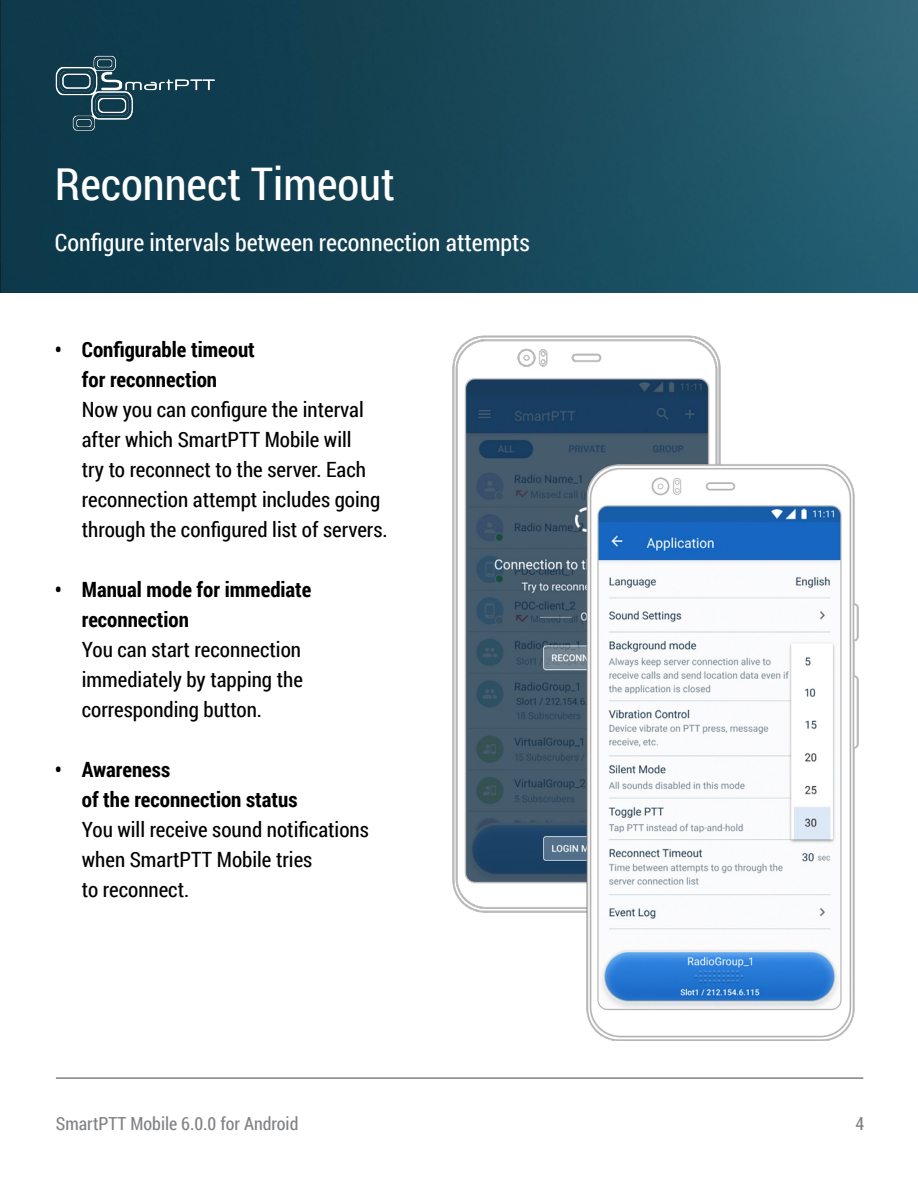
<style>
.page{position:relative;width:918px;height:1188px;background:#fff}
.page>*{position:absolute;margin:0;border:0;box-sizing:border-box;transform-origin:0 0}
.Зеленые_заголовки{font:45px "Roboto Condensed";color:#fff}
.t1{font:24px "Roboto Condensed";color:#fff}
.t2{font:21px/30px "Roboto Condensed";color:#000}
.t3{font:18px "Roboto Condensed";color:#808285}
.s1{font-weight:700}
</style>
<div class="page">
<hr style="left:56px;top:1077px;width:807px;height:2px;background:#808285">
<img style="left:0;top:0;width:918px;height:292px">
<img style="left:44px;top:47px;width:181px;height:92px">
<img style="left:452px;top:335px;width:269px;height:578px">
<img style="left:585px;top:461px;width:274px;height:580px">
<p class="Зеленые_заголовки" style="left:55px;top:152px;width:342px">Reconnect Timeout</p>
<p class="t1" style="left:55px;top:226px;width:477px">Configure intervals between reconnection attempts</p>
<p class="t2" style="left:82px;top:333px;width:307px;text-indent:-27px"><span class="s1">• Configurable timeout<br>for reconnection<br></span>Now you can configure the interval after which SmartPTT Mobile will<br>try to reconnect to the server. Each reconnection attempt includes going through the configured list of servers.</p>
<p class="t2" style="left:82px;top:573px;width:231px;text-indent:-27px"><span class="s1">• Manual mode for immediate reconnection<br></span>You can start reconnection immediately by tapping the corresponding button.</p>
<p class="t2" style="left:82px;top:753px;width:289px;text-indent:-27px"><span class="s1">• Awareness<br>of the reconnection status<br></span>You will receive sound notifications when SmartPTT Mobile tries<br>to reconnect.</p>
<p class="t3" style="left:56px;top:1111px;width:244px">SmartPTT Mobile 6.0.0 for Android</p>
<p class="t3" style="left:856px;top:1111px;width:10px">4</p>
</div>
